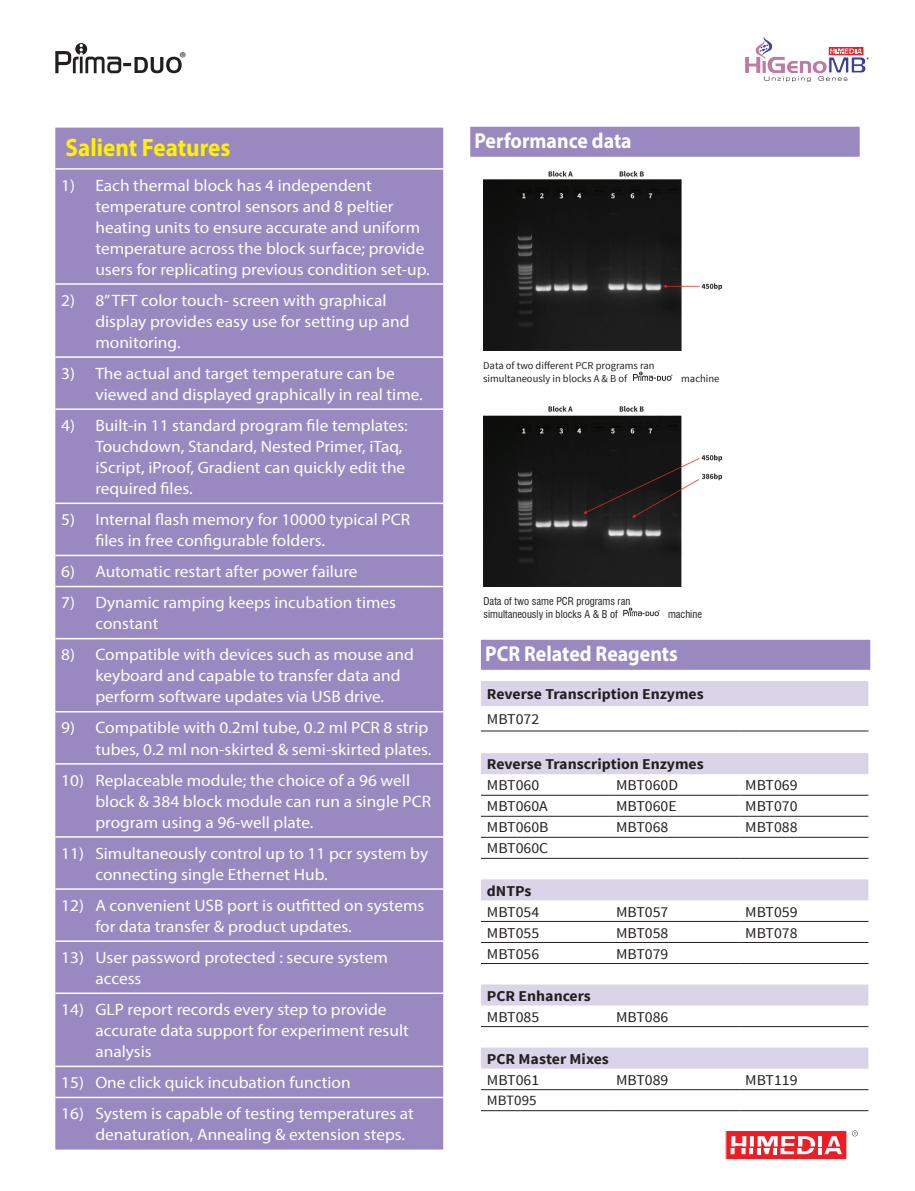
<style>
.page{position:relative;width:915px;height:1191px;background:#fff}
.page>*{position:absolute;margin:0;border:0;box-sizing:border-box;transform-origin:0 0}
.Paragraph_Style_1{font:700 25.2px "Myriad Pro";color:#fff101;scale:.92 1}
.Heading{font:700 21.6px "Myriad Pro";color:#fff;scale:.92 1}
.Normal_Text{font:16.5px/21px "Myriad Pro";color:#fff;scale:1.05 1}
.t1{font:15.9px "Myriad Pro";color:#231f20}
.Normal_Text-2{font:15px "Source Sans Pro";color:#231f20;scale:1.05 1}
.Normal_Text-3{font:700 15px "Source Sans Pro";color:#231f20;scale:1.05 1}
.Normal_Text-4{font:14.25px "Source Sans Pro";color:#231f20;scale:1.05 1}
.t2{font:10.5px/12.6px "Source Sans Pro";color:#231f20}
.t3{font:condensed 10.5px/12.6px "Swiss 721 BT";color:#231f20}
.t4{font:4.8px "Myriad Pro";color:#231f20}
.t5{font:4.5px "Myriad Pro";color:#231f20}
</style>
<div class="page">
<svg style="left:55px;top:44px;width:127px;height:29px"></svg>
<div style="left:470px;top:127px;width:389px;height:30px;background:#9a88c0"></div>
<svg style="left:633px;top:372px;width:38px;height:9px"></svg>
<svg style="left:623px;top:607px;width:35px;height:9px"></svg>
<img style="left:483px;top:171px;width:238px;height:180px">
<img style="left:483px;top:406px;width:238px;height:180px">
<div style="left:725px;top:1130px;width:121px;height:29px;background:#ee1d23"></div>
<div style="left:725px;top:1130px;width:121px;height:29px;border:1px solid #fff"></div>
<svg style="left:730px;top:1136px;width:111px;height:18px"></svg>
<svg style="left:852px;top:1130px;width:5px;height:6px"></svg>
<svg style="left:481px;top:681px;width:387px;height:387px"></svg>
<hr style="left:480px;top:730px;width:130px;height:1px;background:#231f20">
<hr style="left:610px;top:730px;width:129px;height:1px;background:#231f20">
<hr style="left:739px;top:730px;width:129px;height:1px;background:#231f20">
<hr style="left:480px;top:795px;width:130px;height:1px;background:#231f20">
<hr style="left:610px;top:795px;width:129px;height:1px;background:#231f20">
<hr style="left:739px;top:795px;width:129px;height:1px;background:#231f20">
<hr style="left:480px;top:816px;width:130px;height:1px;background:#231f20">
<hr style="left:610px;top:816px;width:129px;height:1px;background:#231f20">
<hr style="left:739px;top:816px;width:129px;height:1px;background:#231f20">
<hr style="left:480px;top:837px;width:130px;height:1px;background:#231f20">
<hr style="left:610px;top:837px;width:129px;height:1px;background:#231f20">
<hr style="left:739px;top:837px;width:129px;height:1px;background:#231f20">
<hr style="left:480px;top:858px;width:130px;height:1px;background:#231f20">
<hr style="left:610px;top:858px;width:129px;height:1px;background:#231f20">
<hr style="left:739px;top:858px;width:129px;height:1px;background:#231f20">
<hr style="left:480px;top:921px;width:130px;height:1px;background:#231f20">
<hr style="left:610px;top:921px;width:129px;height:1px;background:#231f20">
<hr style="left:739px;top:921px;width:129px;height:1px;background:#231f20">
<hr style="left:480px;top:942px;width:130px;height:1px;background:#231f20">
<hr style="left:610px;top:942px;width:129px;height:1px;background:#231f20">
<hr style="left:739px;top:942px;width:129px;height:1px;background:#231f20">
<hr style="left:480px;top:963px;width:130px;height:1px;background:#231f20">
<hr style="left:610px;top:963px;width:129px;height:1px;background:#231f20">
<hr style="left:739px;top:963px;width:129px;height:1px;background:#231f20">
<hr style="left:480px;top:1026px;width:130px;height:1px;background:#231f20">
<hr style="left:610px;top:1026px;width:129px;height:1px;background:#231f20">
<hr style="left:739px;top:1026px;width:129px;height:1px;background:#231f20">
<hr style="left:480px;top:1089px;width:130px;height:1px;background:#231f20">
<hr style="left:610px;top:1089px;width:129px;height:1px;background:#231f20">
<hr style="left:739px;top:1089px;width:129px;height:1px;background:#231f20">
<hr style="left:480px;top:1110px;width:130px;height:1px;background:#231f20">
<hr style="left:610px;top:1110px;width:129px;height:1px;background:#231f20">
<hr style="left:739px;top:1110px;width:129px;height:1px;background:#231f20">
<div style="left:480px;top:640px;width:390px;height:30px;background:#9a88c0"></div>
<svg style="left:745px;top:36px;width:123px;height:46px"></svg>
<div style="left:55px;top:128px;width:388px;height:1021px;background:#9a88c0"></div>
<hr style="left:55px;top:168px;width:388px;height:2px;background:#fff">
<hr style="left:55px;top:283px;width:388px;height:2px;background:#fff">
<hr style="left:55px;top:356px;width:388px;height:2px;background:#fff">
<hr style="left:55px;top:408px;width:388px;height:2px;background:#fff">
<hr style="left:55px;top:502px;width:388px;height:2px;background:#fff">
<hr style="left:55px;top:554px;width:388px;height:2px;background:#fff">
<hr style="left:55px;top:586px;width:388px;height:1px;background:#fff">
<hr style="left:55px;top:638px;width:388px;height:1px;background:#fff">
<hr style="left:55px;top:711px;width:388px;height:1px;background:#fff">
<hr style="left:55px;top:763px;width:388px;height:1px;background:#fff">
<hr style="left:55px;top:836px;width:388px;height:1px;background:#fff">
<hr style="left:55px;top:888px;width:388px;height:1px;background:#fff">
<hr style="left:55px;top:940px;width:388px;height:2px;background:#fff">
<hr style="left:55px;top:992px;width:388px;height:2px;background:#fff">
<hr style="left:55px;top:1065px;width:388px;height:2px;background:#fff">
<hr style="left:55px;top:1096px;width:388px;height:2px;background:#fff">
<p class="t1" style="left:179px;top:48px;width:8px">®</p>
<p class="Paragraph_Style_1" style="left:66px;top:131px;width:181px">Salient Features</p>
<p class="Normal_Text" style="left:95px;top:174px;width:320px;text-indent:-34px">1) Each thermal block has 4 independent temperature control sensors and 8 peltier heating units to ensure accurate and uniform temperature across the block surface; provide users for replicating previous condition set-up.</p>
<p class="Normal_Text" style="left:95px;top:289px;width:300px;text-indent:-34px">2) 8” TFT color touch- screen with graphical display provides easy use for setting up and monitoring.</p>
<p class="Normal_Text" style="left:95px;top:362px;width:313px;text-indent:-34px">3) The actual and target temperature can be viewed and displayed graphically in real time.</p>
<p class="Normal_Text" style="left:95px;top:415px;width:299px;text-indent:-34px">4) Built-in 11 standard program file templates:<br>Touchdown, Standard, Nested Primer, iTaq, iScript, iProof, Gradient can quickly edit the required files.</p>
<p class="Normal_Text" style="left:95px;top:509px;width:301px;text-indent:-34px">5) Internal flash memory for 10000 typical PCR files in free configurable folders.</p>
<p class="Normal_Text" style="left:61px;top:561px;width:283px">6) Automatic restart after power failure</p>
<p class="Normal_Text" style="left:95px;top:592px;width:288px;text-indent:-34px">7) Dynamic ramping keeps incubation times constant</p>
<p class="Normal_Text" style="left:95px;top:644px;width:305px;text-indent:-34px">8) Compatible with devices such as mouse and keyboard and capable to transfer data and perform software updates via USB drive.</p>
<p class="Normal_Text" style="left:61px;top:717px;width:354px;text-align:right">9) Compatible with 0.2ml tube, 0.2 ml PCR 8 strip tubes, 0.2 ml non-skirted &amp; semi-skirted plates.</p>
<p class="Normal_Text" style="left:95px;top:769px;width:321px;text-indent:-34px">10) Replaceable module; the choice of a 96 well block &amp; 384 block module can run a single PCR program using a 96-well plate.</p>
<p class="Normal_Text" style="left:95px;top:842px;width:318px;text-indent:-34px">11) Simultaneously control up to 11 pcr system by connecting single Ethernet Hub.</p>
<p class="Normal_Text" style="left:95px;top:894px;width:315px;text-indent:-34px">12) A convenient USB port is outfitted on systems for data transfer &amp; product updates.</p>
<p class="Normal_Text" style="left:95px;top:946px;width:280px;text-indent:-34px">13) User password protected : secure system access</p>
<p class="Normal_Text" style="left:95px;top:998px;width:300px;text-indent:-34px">14) GLP report records every step to provide accurate data support for experiment result analysis</p>
<p class="Normal_Text" style="left:61px;top:1071px;width:277px">15) One click quick incubation function</p>
<p class="Normal_Text" style="left:95px;top:1103px;width:305px;text-indent:-34px">16) System is capable of testing temperatures at denaturation, Annealing &amp; extension steps.</p>
<p class="Heading" style="left:474px;top:127px;width:172px">Performance data</p>
<p class="t2" style="left:483px;top:360px;width:173px">Data of two different PCR programs ran simultaneously in blocks A &amp; B of</p>
<p class="t4" style="left:670px;top:373px;width:4px">®</p>
<p class="t2" style="left:681px;top:372px;width:40px">machine</p>
<p class="t3" style="left:483px;top:595px;width:148px">Data of two same PCR programs ran simultaneously in blocks A &amp; B of</p>
<p class="t5" style="left:658px;top:609px;width:3px">®</p>
<p class="t3" style="left:667px;top:608px;width:35px">machine</p>
<p class="Heading" style="left:485px;top:639px;width:211px">PCR Related Reagents</p>
<p class="Normal_Text-3" style="left:486px;top:684px;width:208px">Reverse Transcription Enzymes</p>
<p class="Normal_Text-2" style="left:486px;top:710px;width:51px">MBT072</p>
<p class="Normal_Text-3" style="left:486px;top:754px;width:208px">Reverse Transcription Enzymes</p>
<p class="Normal_Text-2" style="left:486px;top:776px;width:51px">MBT060</p>
<p class="Normal_Text-2" style="left:616px;top:776px;width:60px">MBT060D</p>
<p class="Normal_Text-2" style="left:745px;top:776px;width:51px">MBT069</p>
<p class="Normal_Text-2" style="left:486px;top:797px;width:59px">MBT060A</p>
<p class="Normal_Text-2" style="left:616px;top:797px;width:59px">MBT060E</p>
<p class="Normal_Text-2" style="left:745px;top:797px;width:51px">MBT070</p>
<p class="Normal_Text-2" style="left:486px;top:818px;width:60px">MBT060B</p>
<p class="Normal_Text-2" style="left:616px;top:818px;width:51px">MBT068</p>
<p class="Normal_Text-2" style="left:745px;top:818px;width:51px">MBT088</p>
<p class="Normal_Text-2" style="left:486px;top:839px;width:60px">MBT060C</p>
<p class="Normal_Text-3" style="left:486px;top:881px;width:44px">dNTPs</p>
<p class="Normal_Text-2" style="left:486px;top:902px;width:51px">MBT054</p>
<p class="Normal_Text-2" style="left:616px;top:902px;width:51px">MBT057</p>
<p class="Normal_Text-2" style="left:745px;top:902px;width:51px">MBT059</p>
<p class="Normal_Text-2" style="left:486px;top:923px;width:51px">MBT055</p>
<p class="Normal_Text-2" style="left:616px;top:923px;width:51px">MBT058</p>
<p class="Normal_Text-2" style="left:745px;top:923px;width:51px">MBT078</p>
<p class="Normal_Text-2" style="left:486px;top:944px;width:51px">MBT056</p>
<p class="Normal_Text-2" style="left:616px;top:944px;width:51px">MBT079</p>
<p class="Normal_Text-3" style="left:486px;top:986px;width:100px">PCR Enhancers</p>
<p class="Normal_Text-2" style="left:486px;top:1007px;width:51px">MBT085</p>
<p class="Normal_Text-2" style="left:616px;top:1007px;width:51px">MBT086</p>
<p class="Normal_Text-3" style="left:486px;top:1049px;width:118px">PCR Master Mixes</p>
<p class="Normal_Text-2" style="left:486px;top:1070px;width:51px">MBT061</p>
<p class="Normal_Text-2" style="left:616px;top:1070px;width:51px">MBT089</p>
<p class="Normal_Text-2" style="left:745px;top:1070px;width:51px">MBT119</p>
<p class="Normal_Text-4" style="left:486px;top:1091px;width:49px">MBT095</p>
</div>
